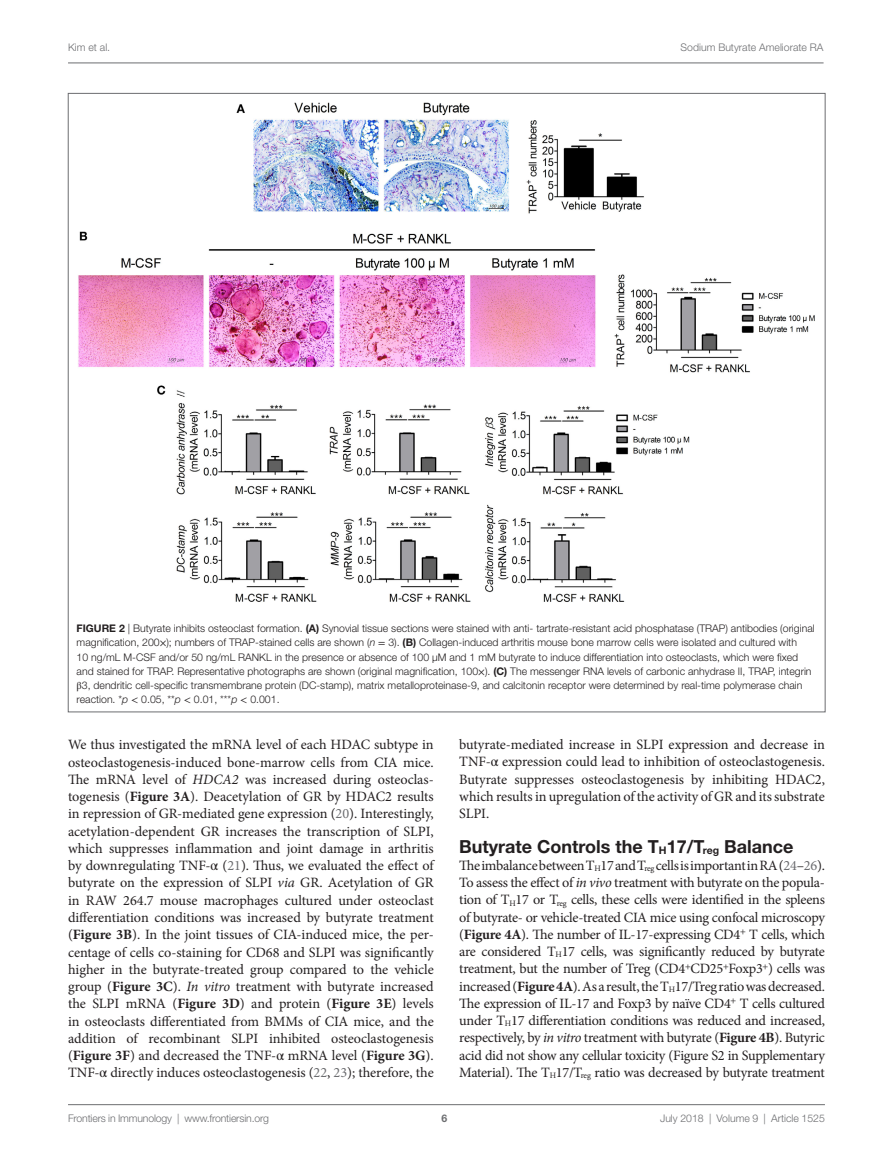
<style>
.page{position:relative;width:893px;height:1170px;background:#fff}
.page>*{position:absolute;margin:0;border:0;box-sizing:border-box;transform-origin:0 0}
.t1{font:700 18px "Helvetica Neue LT Std";color:#231f20}
.t2{font:14.25px/17.2px "Minion Pro";letter-spacing:-.01em;color:#231f20;text-align:justify}
.t3{font:300 10.5px/14.2px "Helvetica Neue LT Std";color:#231f20}
.t4{font:300 10.5px "Helvetica Neue LT Std";color:#6c6d70}
.t5{font:700 10.5px "Helvetica Neue LT Std";color:#6c6d70}
.s1{font-weight:700}
.s2{font-family:"STIX General";font-weight:400}
.s3{font-style:italic}
.s4{color:#6c6d70}
.s5{font-family:"STIX General"}
</style>
<div class="page">
<img style="left:78px;top:102px;width:737px;height:500px">
<hr style="left:68px;top:63px;width:756px;height:1px;background:#6c6d70">
<hr style="left:68px;top:1104px;width:757px;height:1px;background:#6c6d70">
<p class="t4" style="left:68px;top:41px;width:44px">Kim et al.</p>
<p class="t4" style="left:681px;top:41px;width:144px">Sodium Butyrate Ameliorate RA</p>
<p class="t3" style="left:77px;top:621px;width:740px"><span class="s1">Figure 2</span> | Butyrate inhibits osteoclast formation. <span class="s1">(A)</span> Synovial tissue sections were stained with anti- tartrate-resistant acid phosphatase (TRAP) antibodies (original magnification, 200<span class="s2">×</span>); numbers of TRAP-stained cells are shown (<span class="s3">n</span> <span class="s2">=</span> 3). <span class="s1">(B)</span> Collagen-induced arthritis mouse bone marrow cells were isolated and cultured with<br>10 ng/mL M-CSF and/or 50 ng/mL RANKL in the presence or absence of 100 µM and 1 mM butyrate to induce differentiation into osteoclasts, which were fixed and stained for TRAP. Representative photographs are shown (original magnification, 100<span class="s2">×</span>). <span class="s1">(C)</span> The messenger RNA levels of carbonic anhydrase II, TRAP, integrin <span class="s2">β</span>3, dendritic cell-specific transmembrane protein (DC-stamp), matrix metalloproteinase-9, and calcitonin receptor were determined by real-time polymerase chain reaction. *<span class="s3">p</span> <span class="s2">&lt;</span> 0.05, **<span class="s3">p</span> <span class="s2">&lt;</span> 0.01, ***<span class="s3">p</span> <span class="s2">&lt;</span> 0.001.</p>
<p class="t2" style="left:68px;top:736px;width:367px">We thus investigated the mRNA level of each HDAC subtype in osteoclastogenesis-induced bone-marrow cells from CIA mice.<br>The mRNA level of <span class="s3">HDCA2</span> was increased during osteoclas&shy;togenesis (<span class="s1">Figure 3A</span>). Deacetylation of GR by HDAC2 results in repression of GR-mediated gene expression (<span class="s4">20</span>). Interestingly, acetylation-dependent GR increases the transcription of SLPI, which suppresses inflammation and joint damage in arthritis by downregulating TNF-<span class="s5">α</span> (<span class="s4">21</span>). Thus, we evaluated the effect of butyrate on the expression of SLPI <span class="s3">via</span> GR. Acetylation of GR in RAW 264.7 mouse macrophages cultured under osteoclast differentiation conditions was increased by butyrate treatment (<span class="s1">Figure 3B</span>). In the joint tissues of CIA-induced mice, the per&shy;centage of cells co-staining for CD68 and SLPI was significantly higher in the butyrate-treated group compared to the vehicle group (<span class="s1">Figure 3C</span>). <span class="s3">In vitro</span> treatment with butyrate increased the SLPI mRNA (<span class="s1">Figure 3D</span>) and protein (<span class="s1">Figure 3E</span>) levels in osteoclasts differentiated from BMMs of CIA mice, and the addition of recombinant SLPI inhibited osteoclastogenesis (<span class="s1">Figure 3F</span>) and decreased the TNF-<span class="s5">α</span> mRNA level (<span class="s1">Figure 3G</span>).<br>TNF-<span class="s5">α</span> directly induces osteoclastogenesis (<span class="s4">22</span>, <span class="s4">23</span>); therefore, the</p>
<p class="t2" style="left:459px;top:736px;width:367px">butyrate-mediated increase in SLPI expression and decrease in TNF-<span class="s5">α</span> expression could lead to inhibition of osteoclastogenesis.<br>Butyrate suppresses osteoclastogenesis by inhibiting HDAC2, which results in upregulation of the activity of GR and its substrate SLPI.</p>
<p class="t1" style="left:459px;top:834px;width:336px">Butyrate Controls the T<sub>H</sub>17/T<sub>reg</sub> Balance</p>
<p class="t2" style="left:459px;top:856px;width:367px">The imbalance between T<sub>H</sub>17 and T<sub>reg</sub> cells is important in RA (<span class="s4">24</span>–<span class="s4">26</span>).<br>To assess the effect of <span class="s3">in vivo</span> treatment with butyrate on the popula&shy;tion of T<sub>H</sub>17 or T<sub>reg</sub> cells, these cells were identified in the spleens of butyrate- or vehicle-treated CIA mice using confocal microscopy (<span class="s1">Figure 4A</span>). The number of IL-17-expressing CD4<sup>+</sup> T cells, which are considered T<sub>H</sub>17 cells, was significantly reduced by butyrate treatment, but the number of Treg (CD4<sup>+</sup>CD25<sup>+</sup>Foxp3<sup>+</sup>) cells was increased (<span class="s1">Figure 4A</span>). As a result, the T<sub>H</sub>17/Treg ratio was decreased.<br>The expression of IL-17 and Foxp3 by naïve CD4<sup>+</sup> T cells cultured under T<sub>H</sub>17 differentiation conditions was reduced and increased, respectively, by <span class="s3">in vitro</span> treatment with butyrate (<span class="s1">Figure 4B</span>). Butyric acid did not show any cellular toxicity (Figure S2 in Supplementary Material). The T<sub>H</sub>17/T<sub>reg</sub> ratio was decreased by butyrate treatment</p>
<p class="t4" style="left:68px;top:1111px;width:203px">Frontiers in Immunology | www.frontiersin.org</p>
<p class="t4" style="left:660px;top:1111px;width:166px">July 2018 | Volume 9 | Article 1525</p>
<p class="t5" style="left:441px;top:1111px;width:7px">6</p>
</div>
